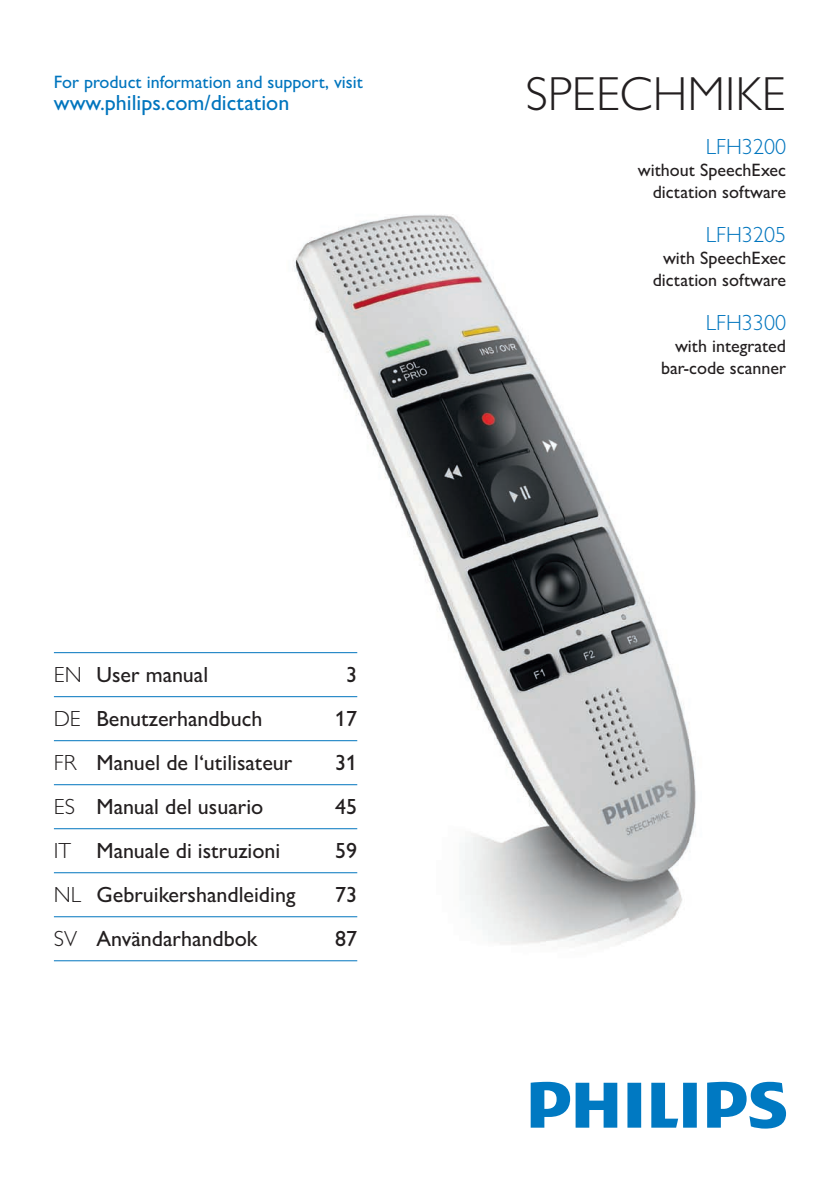
<style>
.page{position:relative;width:840px;height:1191px;background:#fff}
.page>*{position:absolute;margin:0;border:0;box-sizing:border-box;transform-origin:0 0}
.t1{font:300 48px "Gill Sans MT Pro";color:#231f20}
.t2{font:500 22px "Gill Sans MT Pro";color:#231f20}
.t3{font:500 22px "Gill Sans MT Pro";color:#0075be}
.t4{font:300 22px "Gill Sans MT Pro";color:#0075be}
.t5{font:500 18px/22px "Gill Sans MT Pro";color:#231f20;text-align:right}
.t6{font:500 18px "Gill Sans MT Pro";color:#0075be}
.s1{font-weight:300}
</style>
<div class="page">
<img style="left:286px;top:214px;width:410px;height:748px">
<hr style="left:54px;top:652px;width:303px;height:1px;background:#0075be">
<hr style="left:54px;top:696px;width:303px;height:1px;background:#0075be">
<hr style="left:54px;top:740px;width:303px;height:1px;background:#0075be">
<hr style="left:54px;top:784px;width:303px;height:1px;background:#0075be">
<hr style="left:54px;top:828px;width:303px;height:1px;background:#0075be">
<hr style="left:54px;top:872px;width:303px;height:1px;background:#0075be">
<hr style="left:54px;top:916px;width:303px;height:1px;background:#0075be">
<hr style="left:54px;top:960px;width:303px;height:1px;background:#0075be">
<svg style="left:530px;top:1081px;width:255px;height:47px"></svg>
<p class="t6" style="left:54px;top:71px;width:310px">For product information and support, visit</p>
<p class="t3" style="left:54px;top:90px;width:237px">www.philips.com/dictation</p>
<p class="t2" style="left:54px;top:662px;width:156px"><span class="s1">EN</span> User manual</p>
<p class="t2" style="left:346px;top:662px;width:12px">3</p>
<p class="t2" style="left:54px;top:706px;width:210px"><span class="s1">DE</span> Benutzerhandbuch</p>
<p class="t2" style="left:335px;top:706px;width:23px">17</p>
<p class="t2" style="left:54px;top:750px;width:240px"><span class="s1">FR</span> Manuel de l‘utilisateur</p>
<p class="t2" style="left:335px;top:750px;width:23px">31</p>
<p class="t2" style="left:54px;top:794px;width:211px"><span class="s1">ES</span> Manual del usuario</p>
<p class="t2" style="left:335px;top:794px;width:23px">45</p>
<p class="t2" style="left:54px;top:838px;width:228px"><span class="s1">IT</span> Manuale di istruzioni</p>
<p class="t2" style="left:335px;top:838px;width:23px">59</p>
<p class="t2" style="left:54px;top:882px;width:243px"><span class="s1">NL</span> Gebruikershandleiding</p>
<p class="t2" style="left:335px;top:882px;width:23px">73</p>
<p class="t2" style="left:54px;top:926px;width:205px"><span class="s1">SV</span> Användarhandbok</p>
<p class="t2" style="left:335px;top:926px;width:23px">87</p>
<h1 class="t1" style="left:525px;top:65px;width:262px">SPEECHMIKE</h1>
<p class="t4" style="left:705px;top:133px;width:82px">LFH3200</p>
<p class="t5" style="left:637px;top:159px;width:150px">without SpeechExec dictation software</p>
<p class="t4" style="left:705px;top:221px;width:82px">LFH3205</p>
<p class="t5" style="left:652px;top:247px;width:135px;text-align:center">with SpeechExec dictation software</p>
<p class="t4" style="left:705px;top:309px;width:82px">LFH3300</p>
<p class="t5" style="left:661px;top:335px;width:126px">with integrated bar-code scanner</p>
</div>
